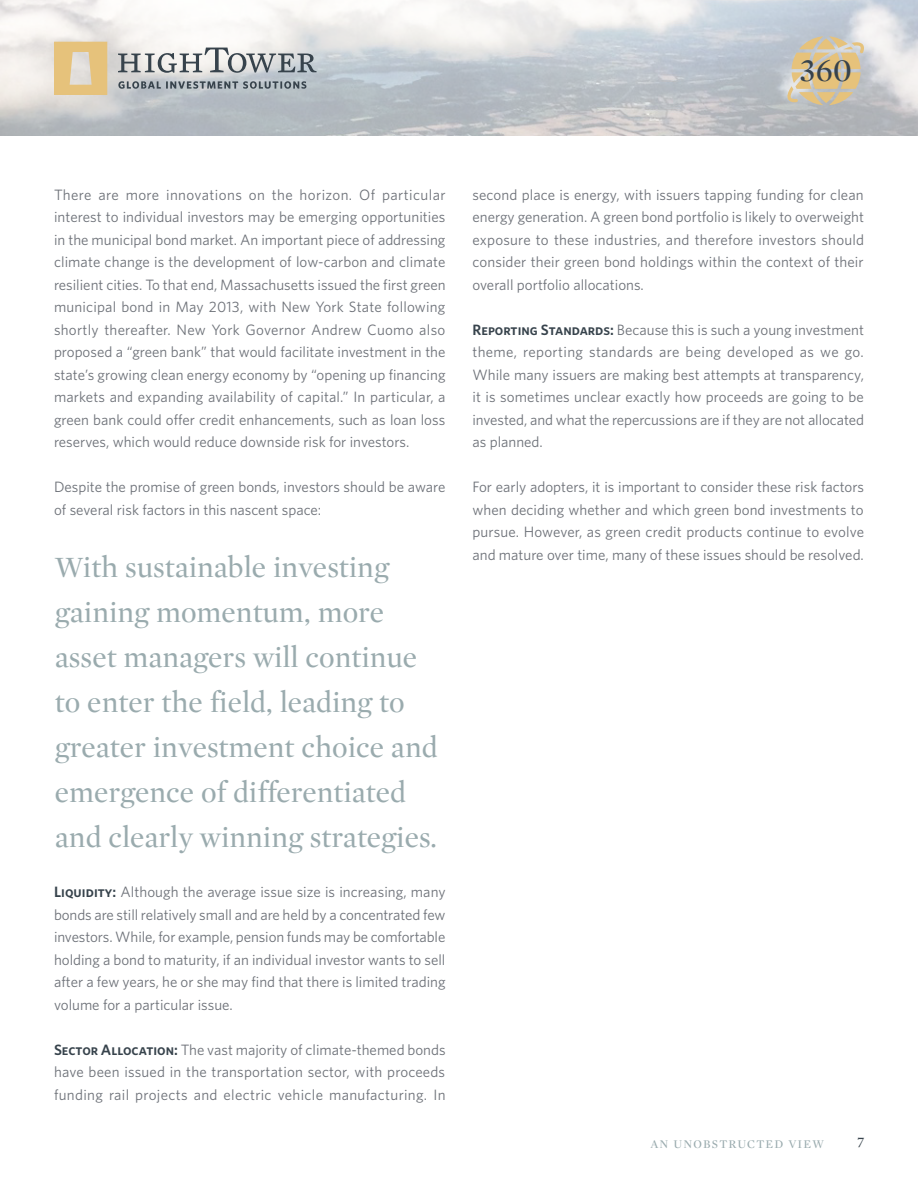
<style>
.page{position:relative;width:918px;height:1188px;background:#fff}
.page>*{position:absolute;margin:0;border:0;box-sizing:border-box;transform-origin:0 0}
.t1{font:33.3px "Mercury Display Roman SC";color:#37434c}
.t2{font:30px/45px "Mercury Display Roman";color:#9aabae}
.Justify{font:15px/22.5px "Whitney";color:#6d7178;text-align:justify}
.t3{font:15px "Mercury Display Roman";color:#37434c}
.t4{font:12px "Mercury Display Roman";letter-spacing:.1em;color:#9aabae}
.s1{font-family:"Whitney Semibold SC";color:#37434c}
</style>
<div class="page">
<svg style="left:0;top:0;width:918px;height:136px"></svg>
<svg style="left:786px;top:36px;width:78px;height:69px;background:#d4c5a5"></svg>
<svg style="left:54px;top:42px;width:53px;height:53px;background:#e4c890"></svg>
<svg style="left:118px;top:48px;width:199px;height:25px"></svg>
<svg style="left:118px;top:81px;width:188px;height:8px;background:#889197"></svg>
<h1 class="t1" style="left:800px;top:51px;width:54px">360</h1>
<p class="Justify" style="left:54px;top:183px;width:393px">There are more innovations on the horizon. Of particular interest to individual investors may be emerging opportunities in the municipal bond market. An important piece of addressing climate change is the development of low-carbon and climate resilient cities. To that end, Massachusetts issued the first green municipal bond in May 2013, with New York State following shortly thereafter. New York Governor Andrew Cuomo also proposed a “green bank” that would facilitate investment in the state’s growing clean energy economy by “opening up financing markets and expanding availability of capital.” In particular, a green bank could offer credit enhancements, such as loan loss reserves, which would reduce downside risk for investors.</p>
<p class="Justify" style="left:54px;top:475px;width:393px">Despite the promise of green bonds, investors should be aware of several risk factors in this nascent space:</p>
<p class="t2" style="left:55px;top:545px;width:384px">With sustainable investing gaining momentum, more asset managers will continue to enter the field, leading to greater investment choice and emergence of differentiated and clearly winning strategies.</p>
<p class="Justify" style="left:54px;top:880px;width:393px"><span class="s1">Liquidity:</span> Although the average issue size is increasing, many bonds are still relatively small and are held by a concentrated few investors. While, for example, pension funds may be comfortable holding a bond to maturity, if an individual investor wants to sell after a few years, he or she may find that there is limited trading volume for a particular issue.</p>
<p class="Justify" style="left:54px;top:1038px;width:393px"><span class="s1">Sector Allocation:</span> The vast majority of climate-themed bonds have been issued in the transportation sector, with proceeds funding rail projects and electric vehicle manufacturing. In</p>
<p class="Justify" style="left:472px;top:183px;width:393px">second place is energy, with issuers tapping funding for clean energy generation. A green bond portfolio is likely to overweight exposure to these industries, and therefore investors should consider their green bond holdings within the context of their overall portfolio allocations.</p>
<p class="Justify" style="left:472px;top:318px;width:393px"><span class="s1">Reporting Standards:</span> Because this is such a young investment theme, reporting standards are being developed as we go.<br>While many issuers are making best attempts at transparency, it is sometimes unclear exactly how proceeds are going to be invested, and what the repercussions are if they are not allocated as planned.</p>
<p class="Justify" style="left:472px;top:475px;width:393px">For early adopters, it is important to consider these risk factors when deciding whether and which green bond investments to pursue. However, as green credit products continue to evolve and mature over time, many of these issues should be resolved.</p>
<p class="t4" style="left:651px;top:1137px;width:175px">AN UNOBSTRUCTED VIEW</p>
<p class="t3" style="left:857px;top:1134px;width:9px">7</p>
</div>
